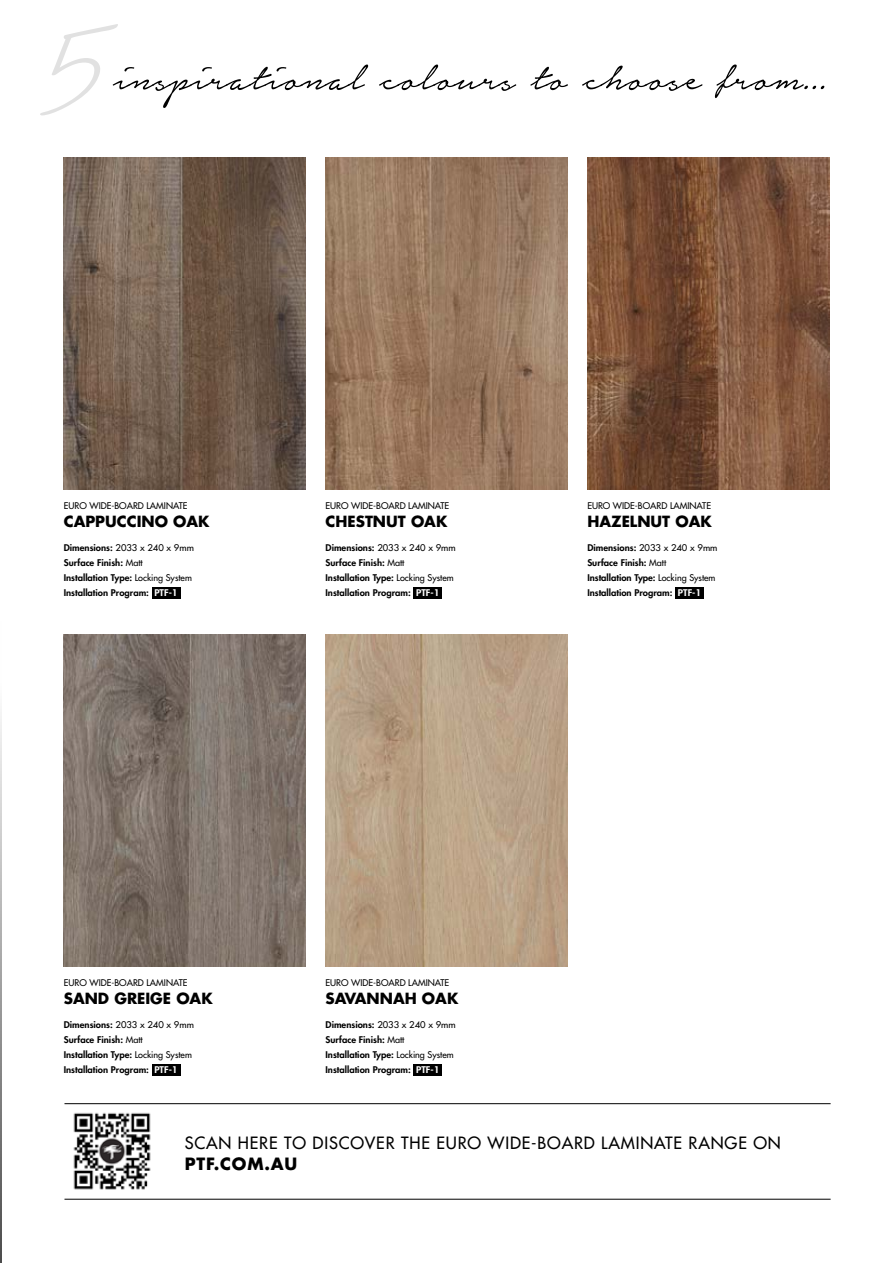
<style>
.page{position:relative;width:893px;height:1263px;background:#fff}
.page>*{position:absolute;margin:0;border:0;box-sizing:border-box;transform-origin:0 0}
.t1{font:57px "Notera Personal Use Only";color:#000;scale:.92 1}
.t2{font:500 16.5px "Futura Std";letter-spacing:.05em;color:#000}
.t3{font:700 16.5px "Futura Std";letter-spacing:.05em;color:#000}
.t4{font:700 15px "Futura Std";color:#000}
.t5{font:800 9px/15px "Futura Std";color:#000;scale:1.05 1}
.t6{font:500 9px "Futura Std";color:#000}
.s1{font-family:"Nella Sue Demo";font-style:italic;font-size:120.45px}
.s2{font-weight:500}
.s3{color:#fff}
</style>
<div class="page">
<img style="left:64px;top:1104px;width:96px;height:95px">
<hr style="left:0;top:621px;width:1px;height:642px;background:#000">
<hr style="left:64px;top:1199px;width:767px;height:1px;background:#000">
<hr style="left:64px;top:1103px;width:767px;height:1px;background:#000">
<div style="left:152px;top:587px;width:29px;height:12px;background:#000"></div>
<div style="left:413px;top:587px;width:29px;height:12px;background:#000"></div>
<div style="left:675px;top:587px;width:29px;height:12px;background:#000"></div>
<img style="left:64px;top:157px;width:242px;height:332px">
<img style="left:326px;top:157px;width:241px;height:332px">
<img style="left:587px;top:157px;width:242px;height:332px">
<div style="left:152px;top:1064px;width:29px;height:12px;background:#000"></div>
<div style="left:413px;top:1064px;width:29px;height:12px;background:#000"></div>
<img style="left:64px;top:634px;width:242px;height:332px">
<img style="left:326px;top:634px;width:241px;height:332px">
<h1 class="t1" style="left:32px;top:49px;width:866px"><span class="s1">5</span>inspirational colours to choose from...</h1>
<p class="t6" style="left:64px;top:500px;width:125px">EURO WIDE-BOARD LAMINATE</p>
<h3 class="t4" style="left:64px;top:512px;width:147px">CAPPUCCINO OAK</h3>
<p class="t5" style="left:64px;top:540px;width:125px">Dimensions: <span class="s2">2033 x 240 x 9mm<br></span>Surface Finish: <span class="s2">Matt<br></span>Installation Type: <span class="s2">Locking System<br></span>Installation Program: <span class="s3">PTF-1</span></p>
<p class="t6" style="left:326px;top:500px;width:125px">EURO WIDE-BOARD LAMINATE</p>
<h3 class="t4" style="left:326px;top:512px;width:123px">CHESTNUT OAK</h3>
<p class="t5" style="left:326px;top:540px;width:125px">Dimensions: <span class="s2">2033 x 240 x 9mm<br></span>Surface Finish: <span class="s2">Matt<br></span>Installation Type: <span class="s2">Locking System<br></span>Installation Program: <span class="s3">PTF-1</span></p>
<p class="t6" style="left:587px;top:500px;width:125px">EURO WIDE-BOARD LAMINATE</p>
<h3 class="t4" style="left:587px;top:512px;width:126px">HAZELNUT OAK</h3>
<p class="t5" style="left:587px;top:540px;width:125px">Dimensions: <span class="s2">2033 x 240 x 9mm<br></span>Surface Finish: <span class="s2">Matt<br></span>Installation Type: <span class="s2">Locking System<br></span>Installation Program: <span class="s3">PTF-1</span></p>
<p class="t6" style="left:64px;top:977px;width:125px">EURO WIDE-BOARD LAMINATE</p>
<h3 class="t4" style="left:64px;top:988px;width:150px">SAND GREIGE OAK</h3>
<p class="t5" style="left:64px;top:1017px;width:125px">Dimensions: <span class="s2">2033 x 240 x 9mm<br></span>Surface Finish: <span class="s2">Matt<br></span>Installation Type: <span class="s2">Locking System<br></span>Installation Program: <span class="s3">PTF-1</span></p>
<p class="t6" style="left:326px;top:977px;width:125px">EURO WIDE-BOARD LAMINATE</p>
<h3 class="t4" style="left:326px;top:988px;width:134px">SAVANNAH OAK</h3>
<p class="t5" style="left:326px;top:1017px;width:125px">Dimensions: <span class="s2">2033 x 240 x 9mm<br></span>Surface Finish: <span class="s2">Matt<br></span>Installation Type: <span class="s2">Locking System<br></span>Installation Program: <span class="s3">PTF-1</span></p>
<h2 class="t2" style="left:185px;top:1132px;width:598px">SCAN HERE TO DISCOVER THE EURO WIDE-BOARD LAMINATE RANGE ON</h2>
<h2 class="t3" style="left:185px;top:1152px;width:114px">PTF.COM.AU</h2>
</div>
